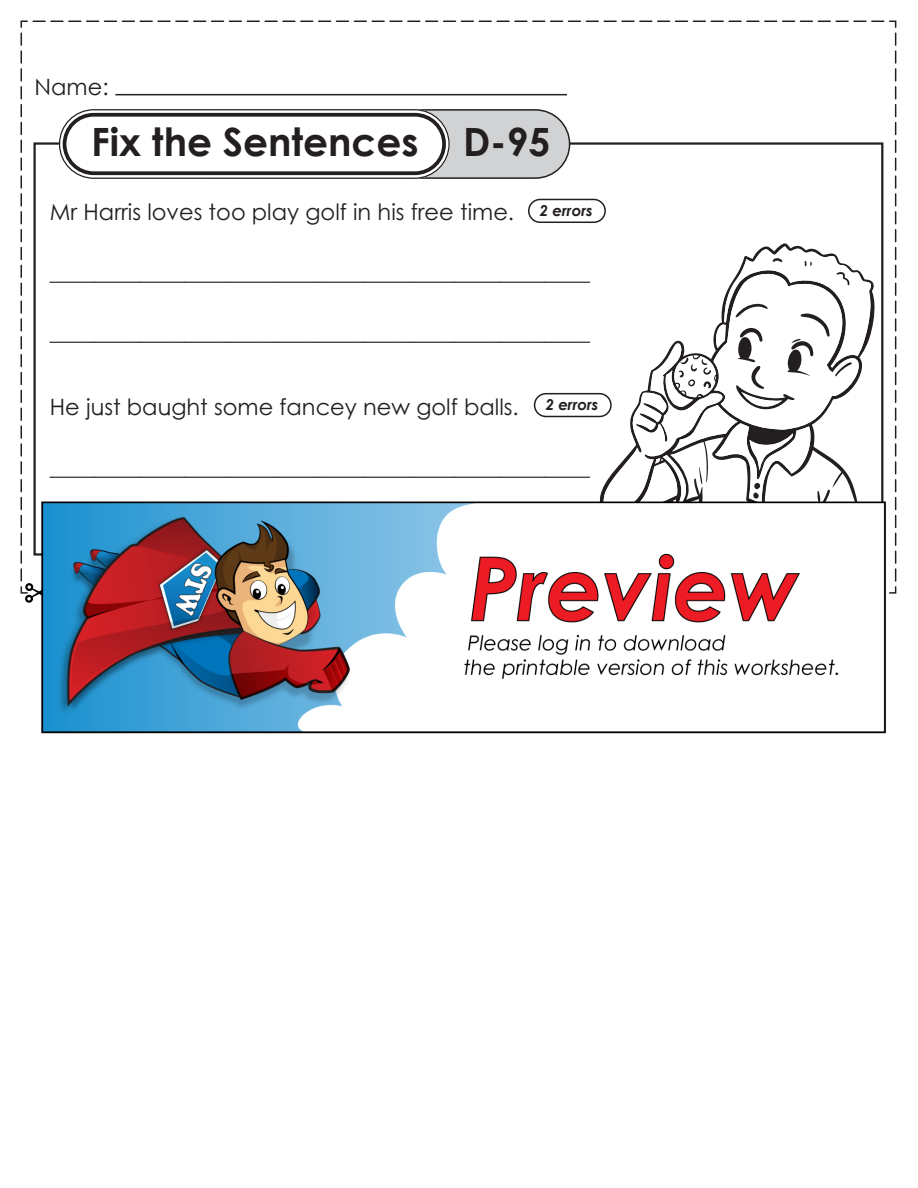
<style>
.page{position:relative;width:918px;height:1188px;background:#fff}
.page>*{position:absolute;margin:0;border:0;box-sizing:border-box;transform-origin:0 0}
.t1{font:700 39px "Century Gothic 2";color:#231f20}
.t2{font:22.5px "Century STW4";color:#231f20}
.t3{font:22.5px "Century Gothic 2";color:#231f20}
.t4{font:italic 700 15px "Century STW4";color:#231f20}
</style>
<div class="page">
<svg style="left:20px;top:20px;width:877px;height:574px"></svg>
<svg style="left:21px;top:33px;width:866px;height:571px"></svg>
<img style="left:40px;top:484px;width:845px;height:250px">
<p class="t3" style="left:35px;top:71px;width:75px">Name:</p>
<p class="t1" style="left:91px;top:113px;width:329px">Fix the Sentences</p>
<p class="t1" style="left:463px;top:113px;width:89px">D-95</p>
<p class="t2" style="left:50px;top:196px;width:466px">Mr Harris loves too play golf in his free time.</p>
<p class="t4" style="left:540px;top:199px;width:54px">2 errors</p>
<p class="t2" style="left:50px;top:256px;width:541px">________________________________________________</p>
<p class="t2" style="left:50px;top:316px;width:541px">________________________________________________</p>
<p class="t2" style="left:50px;top:391px;width:470px">He just baught some fancey new golf balls.</p>
<p class="t4" style="left:546px;top:393px;width:54px">2 errors</p>
<p class="t2" style="left:50px;top:451px;width:541px">________________________________________________</p>
</div>
